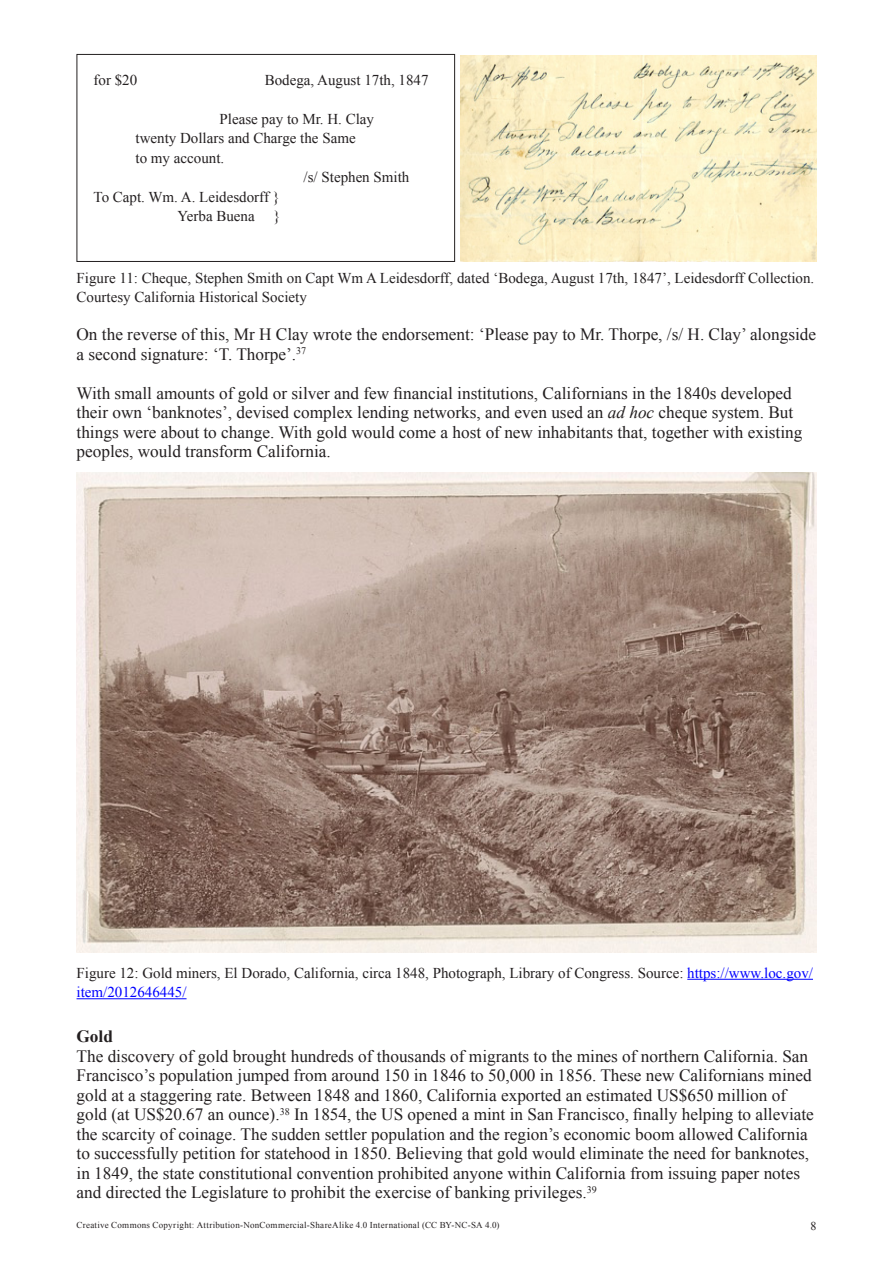
<style>
.page{position:relative;width:893px;height:1263px;background:#fff}
.page>*{position:absolute;margin:0;border:0;box-sizing:border-box;transform-origin:0 0}
.t1{font:17.25px/19.5px "Times New Roman";color:#231f20}
.t2{font:700 17.25px "Times New Roman";color:#231f20}
.t3{font:15px/19.5px "Times New Roman";color:#231f20}
.t4{font:12px "Times New Roman";color:#231f20}
.t5{font:9px "Times New Roman";letter-spacing:.03em;color:#231f20}
.s1{font-style:italic}
.s2{color:#00f}
</style>
<div class="page">
<div style="left:77px;top:54px;width:378px;height:208px;border:1px solid #231f20"></div>
<img style="left:461px;top:55px;width:355px;height:207px">
<img style="left:77px;top:472px;width:739px;height:481px">
<hr style="left:687px;top:979px;width:126px;height:1px;background:#00f">
<hr style="left:77px;top:998px;width:110px;height:1px;background:#00f">
<p class="t3" style="left:94px;top:70px;width:45px">for $20</p>
<p class="t3" style="left:265px;top:70px;width:165px">Bodega, August 17th, 1847</p>
<p class="t3" style="left:220px;top:109px;width:156px">Please pay to Mr. H. Clay</p>
<p class="t3" style="left:136px;top:128px;width:222px">twenty Dollars and Charge the Same</p>
<p class="t3" style="left:136px;top:148px;width:90px">to my account.</p>
<p class="t3" style="left:304px;top:167px;width:107px">/s/ Stephen Smith</p>
<p class="t3" style="left:94px;top:187px;width:188px">To Capt. Wm. A. Leidesdorff }</p>
<p class="t3" style="left:178px;top:206px;width:79px">Yerba Buena</p>
<p class="t3" style="left:274px;top:206px;width:9px">}</p>
<p class="t3" style="left:77px;top:268px;width:739px">Figure 11: Cheque, Stephen Smith on Capt Wm A Leidesdorff, dated ‘Bodega, August 17th, 1847’, Leidesdorff Collection.<br>Courtesy California Historical Society</p>
<p class="t1" style="left:77px;top:324px;width:741px">On the reverse of this, Mr H Clay wrote the endorsement: ‘Please pay to Mr. Thorpe, /s/ H. Clay’ alongside a second signature: ‘T. Thorpe’.<sup>37</sup></p>
<p class="t1" style="left:77px;top:383px;width:727px">With small amounts of gold or silver and few financial institutions, Californians in the 1840s developed their own ‘banknotes’, devised complex lending networks, and even used an <span class="s1">ad hoc</span> cheque system. But things were about to change. With gold would come a host of new inhabitants that, together with existing peoples, would transform California.</p>
<p class="t3" style="left:77px;top:963px;width:738px">Figure 12: Gold miners, El Dorado, California, circa 1848, Photograph, Library of Congress. Source: <span class="s2">https://www.loc.gov/ item/2012646445/</span></p>
<p class="t2" style="left:77px;top:1025px;width:38px">Gold</p>
<p class="t1" style="left:77px;top:1046px;width:737px">The discovery of gold brought hundreds of thousands of migrants to the mines of northern California. San<br>Francisco’s population jumped from around 150 in 1846 to 50,000 in 1856. These new Californians mined</p>
<p class="t1" style="left:77px;top:1085px;width:739px">gold at a staggering rate. Between 1848 and 1860, California exported an estimated US$650 million of gold (at US$20.67 an ounce).<sup>38</sup> In 1854, the US opened a mint in San Francisco, finally helping to alleviate the scarcity of coinage. The sudden settler population and the region’s economic boom allowed California to successfully petition for statehood in 1850. Believing that gold would eliminate the need for banknotes, in 1849, the state constitutional convention prohibited anyone within California from issuing paper notes and directed the Legislature to prohibit the exercise of banking privileges.<sup>39</sup></p>
<p class="t5" style="left:77px;top:1218px;width:425px">Creative Commons Copyright: Attribution-NonCommercial-ShareAlike 4.0 International (CC BY-NC-SA 4.0)</p>
<p class="t4" style="left:810px;top:1217px;width:7px">8</p>
</div>
